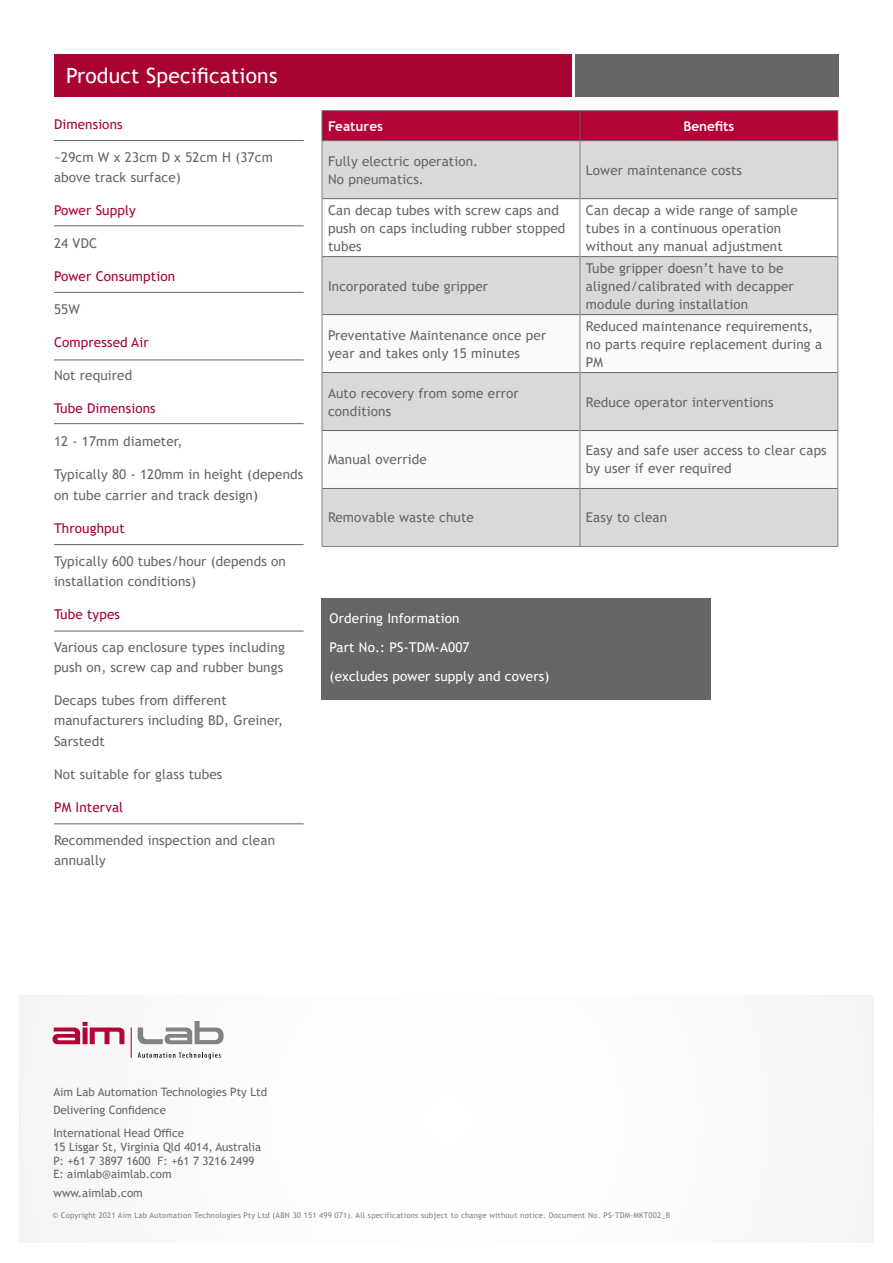
<style>
.page{position:relative;width:893px;height:1263px;background:#fff}
.page>*{position:absolute;margin:0;border:0;box-sizing:border-box;transform-origin:0 0}
.MAIN{font:21px "Trebuchet MS";letter-spacing:.01em;color:#fff}
.MAIN-2{font:13.5px/18px "Trebuchet MS";letter-spacing:.01em;color:#656666}
.MAIN-3{font:13.5px "Trebuchet MS";letter-spacing:.01em;color:#a90332}
.MAIN-4{font:13.5px "Trebuchet MS";letter-spacing:.01em;color:#fff}
.t1{font:700 13.5px "Trebuchet MS";color:#fafafa}
.copy_white{font:11.55px/13.8px "Trebuchet MS";color:#656666}
.MAIN-5{font:7.8px "Trebuchet MS";letter-spacing:.025em;color:#808285}
</style>
<div class="page">
<div style="left:54px;top:54px;width:517px;height:42px;background:#a90332"></div>
<div style="left:19px;top:995px;width:855px;height:247px;background:#fbfbfc"></div>
<svg style="left:53px;top:1022px;width:71px;height:22px"></svg>
<svg style="left:138px;top:1021px;width:86px;height:23px"></svg>
<svg style="left:138px;top:1052px;width:83px;height:7px"></svg>
<hr style="left:131px;top:1027px;width:1px;height:31px;background:#b30437">
<div style="left:575px;top:54px;width:264px;height:42px;background:#666"></div>
<div style="left:322px;top:598px;width:389px;height:101px;background:#666"></div>
<hr style="left:54px;top:226px;width:250px;height:1px;background:#666">
<hr style="left:54px;top:292px;width:250px;height:1px;background:#666">
<hr style="left:54px;top:423px;width:250px;height:1px;background:#666">
<hr style="left:54px;top:360px;width:250px;height:1px;background:#666">
<hr style="left:54px;top:544px;width:250px;height:1px;background:#666">
<hr style="left:54px;top:631px;width:250px;height:1px;background:#666">
<hr style="left:54px;top:823px;width:250px;height:1px;background:#666">
<hr style="left:54px;top:140px;width:250px;height:1px;background:#666">
<div style="left:323px;top:141px;width:514px;height:405px;background:#d8d9d8"></div>
<svg style="left:323px;top:199px;width:514px;height:57px"></svg>
<svg style="left:323px;top:315px;width:514px;height:173px"></svg>
<hr style="left:322px;top:198px;width:258px;height:1px;background:#656666">
<hr style="left:580px;top:198px;width:257px;height:1px;background:#656666">
<hr style="left:322px;top:256px;width:258px;height:1px;background:#656666">
<hr style="left:580px;top:256px;width:257px;height:1px;background:#656666">
<hr style="left:322px;top:314px;width:258px;height:1px;background:#656666">
<hr style="left:580px;top:314px;width:257px;height:1px;background:#656666">
<hr style="left:322px;top:372px;width:258px;height:1px;background:#656666">
<hr style="left:580px;top:372px;width:257px;height:1px;background:#656666">
<hr style="left:322px;top:430px;width:258px;height:1px;background:#656666">
<hr style="left:580px;top:430px;width:257px;height:1px;background:#656666">
<hr style="left:322px;top:488px;width:258px;height:1px;background:#656666">
<hr style="left:580px;top:488px;width:257px;height:1px;background:#656666">
<hr style="left:322px;top:110px;width:258px;height:1px;background:#656666">
<hr style="left:580px;top:110px;width:258px;height:1px;background:#656666">
<svg style="left:322px;top:111px;width:516px;height:30px;background:#b00839"></svg>
<hr style="left:322px;top:141px;width:1px;height:58px;background:#808285">
<hr style="left:580px;top:141px;width:1px;height:58px;background:#808285">
<hr style="left:837px;top:141px;width:1px;height:58px;background:#808285">
<hr style="left:322px;top:199px;width:1px;height:58px;background:#808285">
<hr style="left:580px;top:199px;width:1px;height:58px;background:#808285">
<hr style="left:837px;top:199px;width:1px;height:58px;background:#808285">
<hr style="left:322px;top:257px;width:1px;height:58px;background:#808285">
<hr style="left:580px;top:257px;width:1px;height:58px;background:#808285">
<hr style="left:837px;top:257px;width:1px;height:58px;background:#808285">
<hr style="left:322px;top:315px;width:1px;height:58px;background:#808285">
<hr style="left:580px;top:315px;width:1px;height:58px;background:#808285">
<hr style="left:837px;top:315px;width:1px;height:58px;background:#808285">
<hr style="left:322px;top:373px;width:1px;height:57px;background:#808285">
<hr style="left:580px;top:373px;width:1px;height:57px;background:#808285">
<hr style="left:837px;top:373px;width:1px;height:57px;background:#808285">
<hr style="left:322px;top:430px;width:1px;height:58px;background:#808285">
<hr style="left:580px;top:430px;width:1px;height:58px;background:#808285">
<hr style="left:837px;top:430px;width:1px;height:58px;background:#808285">
<hr style="left:322px;top:488px;width:1px;height:58px;background:#808285">
<hr style="left:580px;top:488px;width:1px;height:58px;background:#808285">
<hr style="left:837px;top:488px;width:1px;height:58px;background:#808285">
<hr style="left:322px;top:546px;width:258px;height:1px;background:#808285">
<hr style="left:580px;top:546px;width:258px;height:1px;background:#808285">
<p class="MAIN" style="left:66px;top:62px;width:213px">Product Specifications</p>
<p class="MAIN-3" style="left:54px;top:116px;width:70px">Dimensions</p>
<p class="MAIN-2" style="left:54px;top:147px;width:220px;line-height:20.2px">~29cm W x 23cm D x 52cm H (37cm above track surface)</p>
<p class="MAIN-3" style="left:54px;top:202px;width:83px">Power Supply</p>
<p class="MAIN-2" style="left:54px;top:234px;width:45px">24 VDC</p>
<p class="MAIN-3" style="left:54px;top:268px;width:123px">Power Consumption</p>
<p class="MAIN-2" style="left:54px;top:300px;width:27px">55W</p>
<p class="MAIN-3" style="left:54px;top:334px;width:96px">Compressed Air</p>
<p class="MAIN-2" style="left:54px;top:366px;width:80px">Not required</p>
<p class="MAIN-3" style="left:54px;top:400px;width:103px">Tube Dimensions</p>
<p class="MAIN-2" style="left:54px;top:432px;width:130px">12 - 17mm diameter,</p>
<p class="MAIN-2" style="left:54px;top:464px;width:251px;line-height:20.2px">Typically 80 - 120mm in height (depends on tube carrier and track design)</p>
<p class="MAIN-3" style="left:54px;top:519px;width:72px">Throughput</p>
<p class="MAIN-2" style="left:54px;top:551px;width:233px;line-height:20.2px">Typically 600 tubes/hour (depends on installation conditions)</p>
<p class="MAIN-3" style="left:54px;top:606px;width:67px">Tube types</p>
<p class="MAIN-2" style="left:54px;top:637px;width:232px;line-height:20.2px">Various cap enclosure types including push on, screw cap and rubber bungs</p>
<p class="MAIN-2" style="left:54px;top:690px;width:230px;line-height:20.2px">Decaps tubes from different manufacturers including BD, Greiner,<br>Sarstedt</p>
<p class="MAIN-2" style="left:54px;top:765px;width:170px">Not suitable for glass tubes</p>
<p class="MAIN-3" style="left:54px;top:798px;width:71px">PM Interval</p>
<p class="MAIN-2" style="left:54px;top:830px;width:223px;line-height:20.2px">Recommended inspection and clean annually</p>
<p class="t1" style="left:328px;top:117px;width:56px">Features</p>
<p class="t1" style="left:683px;top:117px;width:53px">Benefits</p>
<p class="MAIN-2" style="left:328px;top:152px;width:152px">Fully electric operation.<br>No pneumatics.</p>
<p class="MAIN-2" style="left:586px;top:161px;width:158px">Lower maintenance costs</p>
<p class="MAIN-2" style="left:328px;top:201px;width:239px">Can decap tubes with screw caps and push on caps including rubber stopped tubes</p>
<p class="MAIN-2" style="left:586px;top:201px;width:213px">Can decap a wide range of sample tubes in a continuous operation without any manual adjustment</p>
<p class="MAIN-2" style="left:328px;top:277px;width:162px">Incorporated tube gripper</p>
<p class="MAIN-2" style="left:586px;top:259px;width:209px">Tube gripper doesn’t have to be aligned/calibrated with decapper module during installation</p>
<p class="MAIN-2" style="left:328px;top:326px;width:220px">Preventative Maintenance once per year and takes only 15 minutes</p>
<p class="MAIN-2" style="left:586px;top:317px;width:238px">Reduced maintenance requirements, no parts require replacement during a<br>PM</p>
<p class="MAIN-2" style="left:328px;top:384px;width:192px">Auto recovery from some error conditions</p>
<p class="MAIN-2" style="left:586px;top:393px;width:189px">Reduce operator interventions</p>
<p class="MAIN-2" style="left:328px;top:451px;width:100px">Manual override</p>
<p class="MAIN-2" style="left:586px;top:442px;width:242px">Easy and safe user access to clear caps by user if ever required</p>
<p class="MAIN-2" style="left:328px;top:508px;width:147px">Removable waste chute</p>
<p class="MAIN-2" style="left:586px;top:508px;width:83px">Easy to clean</p>
<p class="MAIN-4" style="left:330px;top:609px;width:131px">Ordering Information</p>
<p class="MAIN-4" style="left:330px;top:639px;width:141px">Part No.: PS-TDM-A007</p>
<p class="MAIN-4" style="left:330px;top:668px;width:221px">(excludes power supply and covers)</p>
<p class="copy_white" style="left:53px;top:1085px;width:215px">Aim Lab Automation Technologies Pty Ltd</p>
<p class="copy_white" style="left:53px;top:1103px;width:114px">Delivering Confidence</p>
<p class="copy_white" style="left:53px;top:1126px;width:209px">International Head Office<br>15 Lisgar St, Virginia Qld 4014, Australia<br>P: +61 7 3897 1600 F: +61 7 3216 2499<br>E: aimlab@aimlab.com</p>
<p class="copy_white" style="left:53px;top:1185px;width:91px">www.aimlab.com</p>
<p class="MAIN-5" style="left:53px;top:1210px;width:619px">© Copyright 2021 Aim Lab Automation Technologies Pty Ltd (ABN 30 151 499 071). All specifications subject to change without notice. Document No. PS-TDM-MKT002_B</p>
</div>
